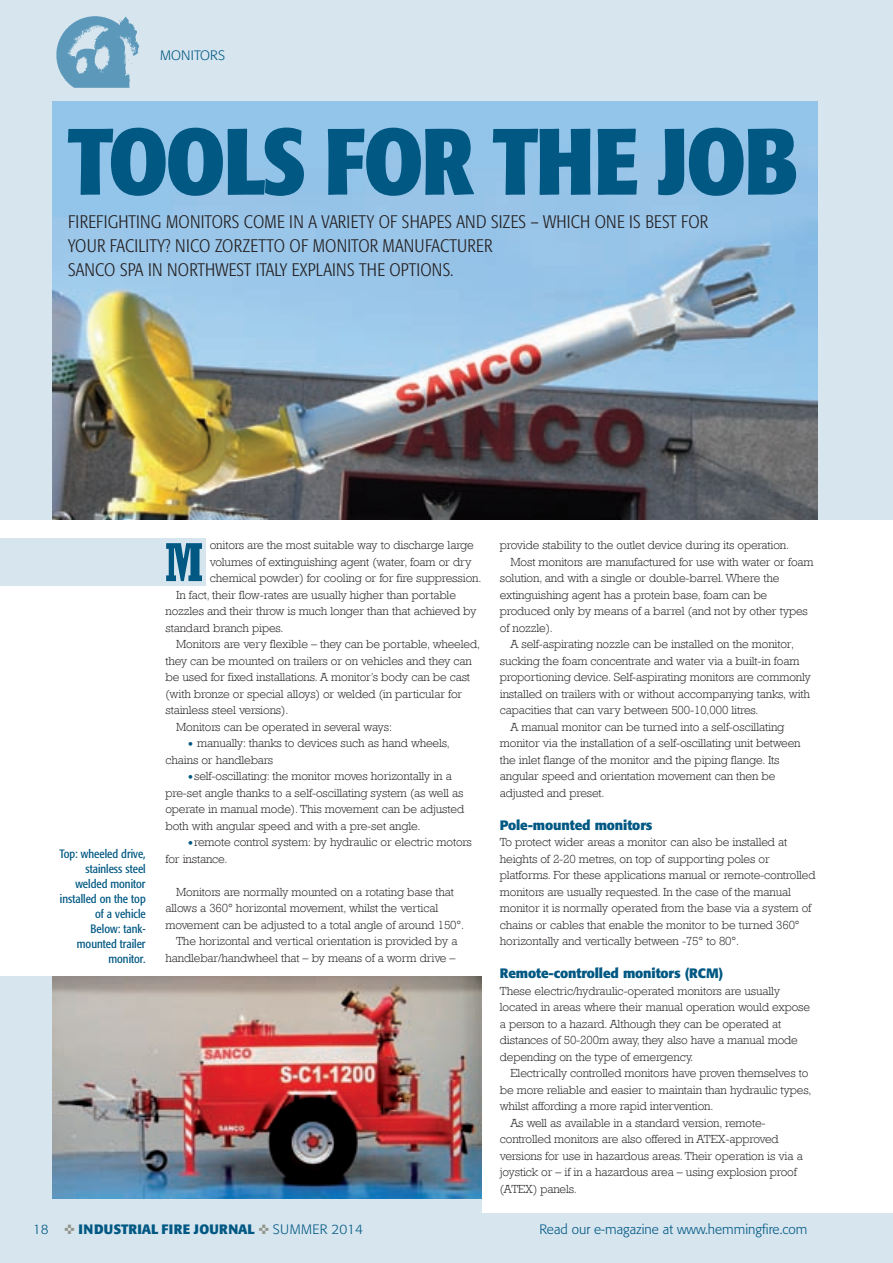
<style>
.page{position:relative;width:893px;height:1263px;background:#fff}
.page>*{position:absolute;margin:0;border:0;box-sizing:border-box;transform-origin:0 0}
.t1{font:700 condensed 93px "Formata BQ";letter-spacing:-.02em;color:#005883}
.t2{font:700 condensed 54px "Rockwell";color:#005883}
.t3{font:300 condensed 18px/24px "Formata BQ";letter-spacing:.01em;color:#231f20}
.t4{font:300 13.5px "Formata Std";color:#005883}
.t5{font:700 13.5px "Formata Std";letter-spacing:-.01em;color:#005883}
.t6{font:700 13.5px "Formata Std";letter-spacing:.02em;color:#005883}
.t7{font:300 12px/16.5px "Rockwell";letter-spacing:-.01em;color:#231f20}
.t8{font:condensed 12px/15px "Formata BQ";color:#005883;text-align:right}
.s1{font-size:15px;color:#005883}
</style>
<div class="page">
<div style="left:0;top:0;width:893px;height:75px;background:#d7e5ef"></div>
<div style="left:0;top:1213px;width:893px;height:50px;background:#d7e5ef"></div>
<div style="left:0;top:976px;width:482px;height:237px;background:#d7e5ef"></div>
<div style="left:0;top:538px;width:205px;height:47px;background:#d7e5ef"></div>
<img style="left:52px;top:976px;width:430px;height:222px">
<div style="left:0;top:73px;width:893px;height:447px;background:#d7e5ef"></div>
<img style="left:52px;top:101px;width:766px;height:419px">
<img style="left:56px;top:16px;width:84px;height:72px">
<p class="t4" style="left:160px;top:47px;width:67px">monitors</p>
<h1 class="t1" style="left:67px;top:104px;width:733px">TOOLS FOR THE JOB</h1>
<h3 class="t3" style="left:68px;top:210px;width:641px">FIREFIGHTING MONITORS COME IN A VARIETY OF SHAPES AND SIZES – WHICH ONE IS BEST FOR<br>YOUR FACILITY? NICO ZORZETTO OF MONITOR MANUFACTURER<br>SANCO SPA IN NORTHWEST ITALY EXPLAINS THE OPTIONS.</h3>
<p class="t8" style="left:59px;top:846px;width:88px">Top: wheeled drive, stainless steel welded monitor installed on the top of a vehicle<br>Below: tank&shy;mounted trailer monitor.</p>
<p class="t7" style="left:210px;top:537px;width:266px">onitors are the most suitable way to discharge large</p>
<p class="t7" style="left:210px;top:553px;width:263px">volumes of extinguishing agent (water, foam or dry</p>
<p class="t7" style="left:210px;top:570px;width:273px">chemical powder) for cooling or for fire suppression.</p>
<p class="t7" style="left:176px;top:586px;width:281px">In fact, their flow-rates are usually higher than portable</p>
<p class="t7" style="left:165px;top:603px;width:312px">nozzles and their throw is much longer than that achieved by</p>
<p class="t7" style="left:165px;top:619px;width:120px">standard branch pipes.</p>
<p class="t7" style="left:176px;top:636px;width:305px">Monitors are very flexible – they can be portable, wheeled,</p>
<p class="t7" style="left:165px;top:652px;width:308px">they can be mounted on trailers or on vehicles and they can</p>
<p class="t7" style="left:165px;top:669px;width:306px">be used for fixed installations. A monitor’s body can be cast</p>
<p class="t7" style="left:165px;top:685px;width:298px">(with bronze or special alloys) or welded (in particular for</p>
<p class="t7" style="left:165px;top:702px;width:124px">stainless steel versions).</p>
<p class="t7" style="left:176px;top:718px;width:217px">Monitors can be operated in several ways:</p>
<p class="t7" style="left:165px;top:735px;width:286px;text-indent:21px"><span class="s1">•</span> manually: thanks to devices such as hand wheels, chains or handlebars</p>
<p class="t7" style="left:165px;top:768px;width:300px;text-indent:21px"><span class="s1">•</span>self-oscillating: the monitor moves horizontally in a pre-set angle thanks to a self-oscillating system (as well as operate in manual mode). This movement can be adjusted both with angular speed and with a pre-set angle.</p>
<p class="t7" style="left:165px;top:834px;width:308px;text-indent:21px"><span class="s1">•</span>remote control system: by hydraulic or electric motors for instance.</p>
<p class="t7" style="left:176px;top:883px;width:279px">Monitors are normally mounted on a rotating base that</p>
<p class="t7" style="left:165px;top:900px;width:274px">allows a 360° horizontal movement, whilst the vertical</p>
<p class="t7" style="left:165px;top:916px;width:300px">movement can be adjusted to a total angle of around 150°.</p>
<p class="t7" style="left:176px;top:933px;width:283px">The horizontal and vertical orientation is provided by a</p>
<p class="t7" style="left:165px;top:949px;width:292px">handlebar/handwheel that – by means of a worm drive –</p>
<h2 class="t2" style="left:164px;top:530px;width:41px">M</h2>
<p class="t7" style="left:500px;top:537px;width:291px">provide stability to the outlet device during its operation.</p>
<p class="t7" style="left:510px;top:553px;width:305px">Most monitors are manufactured for use with water or foam</p>
<p class="t7" style="left:500px;top:570px;width:281px">solution, and with a single or double-barrel. Where the</p>
<p class="t7" style="left:500px;top:586px;width:269px">extinguishing agent has a protein base, foam can be</p>
<p class="t7" style="left:500px;top:603px;width:309px">produced only by means of a barrel (and not by other types</p>
<p class="t7" style="left:500px;top:619px;width:54px">of nozzle).</p>
<p class="t7" style="left:510px;top:636px;width:285px">A self-aspirating nozzle can be installed on the monitor,</p>
<p class="t7" style="left:500px;top:652px;width:301px">sucking the foam concentrate and water via a built-in foam</p>
<p class="t7" style="left:500px;top:669px;width:313px">proportioning device. Self-aspirating monitors are commonly</p>
<p class="t7" style="left:500px;top:685px;width:312px">installed on trailers with or without accompanying tanks, with</p>
<p class="t7" style="left:500px;top:702px;width:260px">capacities that can vary between 500-10,000 litres.</p>
<p class="t7" style="left:510px;top:718px;width:275px">A manual monitor can be turned into a self-oscillating</p>
<p class="t7" style="left:500px;top:735px;width:302px">monitor via the installation of a self-oscillating unit between</p>
<p class="t7" style="left:500px;top:751px;width:281px">the inlet flange of the monitor and the piping flange. Its</p>
<p class="t7" style="left:500px;top:768px;width:277px">angular speed and orientation movement can then be</p>
<p class="t7" style="left:500px;top:784px;width:106px">adjusted and preset.</p>
<p class="t5" style="left:500px;top:816px;width:154px">Pole-mounted monitors</p>
<p class="t7" style="left:500px;top:834px;width:317px">To protect wider areas a monitor can also be installed at heights of 2-20 metres, on top of supporting poles or platforms. For these applications manual or remote-controlled monitors are usually requested. In the case of the manual monitor it is normally operated from the base via a system of chains or cables that enable the monitor to be turned 360° horizontally and vertically between -75° to 80°.</p>
<p class="t5" style="left:500px;top:965px;width:225px">Remote-controlled monitors (RCM)</p>
<p class="t7" style="left:500px;top:982px;width:312px">These electric/hydraulic-operated monitors are usually located in areas where their manual operation would expose a person to a hazard. Although they can be operated at distances of 50-200m away, they also have a manual mode depending on the type of emergency.</p>
<p class="t7" style="left:510px;top:1065px;width:299px">Electrically controlled monitors have proven themselves to</p>
<p class="t7" style="left:500px;top:1081px;width:313px">be more reliable and easier to maintain than hydraulic types,</p>
<p class="t7" style="left:500px;top:1098px;width:215px">whilst affording a more rapid intervention.</p>
<p class="t7" style="left:510px;top:1114px;width:257px">As well as available in a standard version, remote-</p>
<p class="t7" style="left:500px;top:1131px;width:280px">controlled monitors are also offered in ATEX-approved</p>
<p class="t7" style="left:500px;top:1147px;width:304px">versions for use in hazardous areas. Their operation is via a</p>
<p class="t7" style="left:500px;top:1164px;width:298px">joystick or – if in a hazardous area – using explosion proof</p>
<p class="t7" style="left:500px;top:1180px;width:79px">(ATEX) panels.</p>
<p class="t4" style="left:33px;top:1222px;width:17px">18</p>
<p class="t6" style="left:79px;top:1221px;width:178px">INDUSTRIAL FIRE JOURNAL</p>
<p class="t4" style="left:273px;top:1222px;width:92px">sUmmEr 2014</p>
<p class="t4" style="left:539px;top:1222px;width:269px">read our e-magazine at www.hemmingfire.com</p>
</div>
